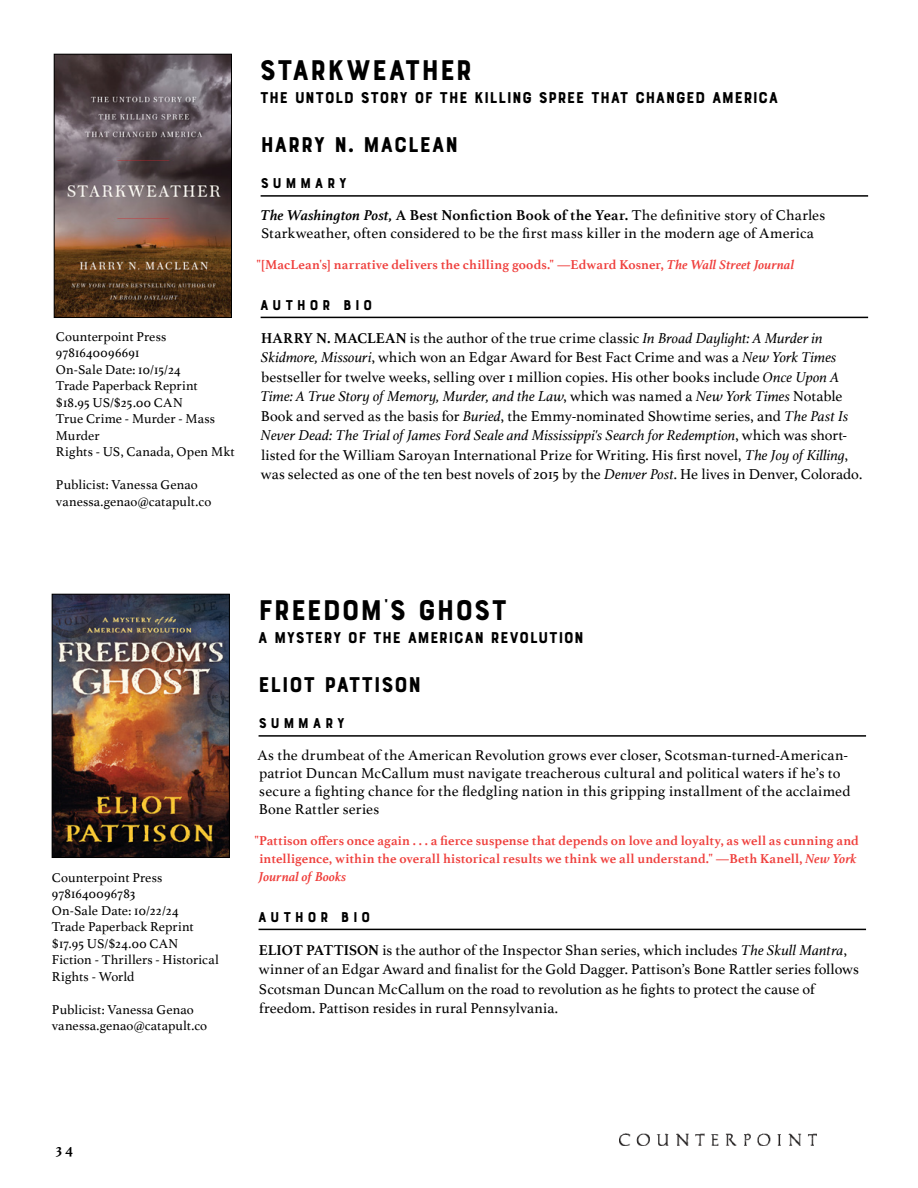
<style>
.page{position:relative;width:918px;height:1188px;background:#fff}
.page>*{position:absolute;margin:0;border:0;box-sizing:border-box;transform-origin:0 0}
.t1{font:30px "Bourton Base";letter-spacing:.005em;color:#000}
.t2{font:22.5px "Bourton Base";letter-spacing:.02em;color:#000}
.t3{font:16.5px "Bourton Base";letter-spacing:.015em;color:#000}
.t4{font:15px/19.5px "Athelas";letter-spacing:.005em;color:#000}
.t5{font:15px "Bourton Base";letter-spacing:.23em;color:#000}
.t6{font:700 15px "Athelas";color:#000}
.t7{font:13.5px/16.5px "Athelas";letter-spacing:.01em;color:#000}
.t8{font:700 13.5px/18px "Athelas";letter-spacing:.01em;color:#ef3e3b}
.s1{font-weight:700;font-style:italic}
.s2{font-weight:700}
.s3{font-style:italic}
</style>
<div class="page">
<img style="left:619px;top:1133px;width:197px;height:13px">
<hr style="left:261px;top:195px;width:607px;height:2px;background:#000">
<hr style="left:261px;top:317px;width:607px;height:1px;background:#000">
<img style="left:56px;top:56px;width:174px;height:260px">
<div style="left:54px;top:54px;width:178px;height:264px;border:1px solid #000"></div>
<hr style="left:259px;top:735px;width:607px;height:2px;background:#000">
<hr style="left:259px;top:929px;width:607px;height:1px;background:#000">
<img style="left:54px;top:596px;width:174px;height:260px">
<div style="left:52px;top:594px;width:178px;height:264px;border:1px solid #000"></div>
<p class="t7" style="left:56px;top:328px;width:180px">Counterpoint Press<br>9781640096691<br>On-Sale Date: 10/15/24<br>Trade Paperback Reprint $18.95 US/$25.00 CAN<br>True Crime - Murder - Mass<br>Murder<br>Rights - US, Canada, Open Mkt</p>
<p class="t7" style="left:56px;top:476px;width:157px">Publicist: Vanessa Genao vanessa.genao@catapult.co</p>
<h1 class="t1" style="left:260px;top:52px;width:214px">STARKWEATHER</h1>
<p class="t3" style="left:260px;top:87px;width:520px">THE UNTOLD STORY OF THE KILLING SPREE THAT CHANGED AMERICA</p>
<h2 class="t2" style="left:260px;top:131px;width:200px">HARRY N. MACLEAN</h2>
<p class="t5" style="left:261px;top:174px;width:88px">SUMMARY</p>
<p class="t4" style="left:260px;top:206px;width:567px;line-height:18px"><span class="s1">The Washington Post,</span> <span class="s2">A Best Nonfiction Book of the Year.</span> The definitive story of Charles<br>Starkweather, often considered to be the first mass killer in the modern age of America</p>
<p class="t8" style="left:256px;top:256px;width:539px">"[MacLean's] narrative delivers the chilling goods." —Edward Kosner, <span class="s3">The Wall Street Journal</span></p>
<p class="t5" style="left:260px;top:296px;width:114px">AUTHOR BIO</p>
<p class="t4" style="left:260px;top:328px;width:604px"><span class="s2">HARRY N. MACLEAN</span> is the author of the true crime classic <span class="s3">In Broad Daylight: A Murder in Skidmore, Missouri</span>, which won an Edgar Award for Best Fact Crime and was a <span class="s3">New York Times </span>bestseller for twelve weeks, selling over 1 million copies. His other books include <span class="s3">Once Upon A Time: A True Story of Memory, Murder, and the Law</span>, which was named a <span class="s3">New York Times</span> Notable Book and served as the basis for <span class="s3">Buried</span>, the Emmy-nominated Showtime series, and <span class="s3">The Past Is Never Dead: The Trial of James Ford Seale and Mississippi's Search for Redemption</span>, which was short&shy;listed for the William Saroyan International Prize for Writing. His first novel, <span class="s3">The Joy of Killing</span>, was selected as one of the ten best novels of 2015 by the <span class="s3">Denver Post</span>. He lives in Denver, Colorado.</p>
<p class="t7" style="left:52px;top:869px;width:168px">Counterpoint Press<br>9781640096783<br>On-Sale Date: 10/22/24<br>Trade Paperback Reprint $17.95 US/$24.00 CAN<br>Fiction - Thrillers - Historical<br>Rights - World</p>
<p class="t7" style="left:52px;top:1001px;width:157px">Publicist: Vanessa Genao vanessa.genao@catapult.co</p>
<h1 class="t1" style="left:258px;top:592px;width:251px">FREEDOM'S GHOST</h1>
<p class="t3" style="left:258px;top:627px;width:327px">A MYSTERY OF THE AMERICAN REVOLUTION</p>
<h2 class="t2" style="left:258px;top:671px;width:165px">ELIOT PATTISON</h2>
<p class="t5" style="left:259px;top:714px;width:88px">SUMMARY</p>
<p class="t4" style="left:257px;top:746px;width:595px;line-height:18px">As the drumbeat of the American Revolution grows ever closer, Scotsman-turned-American&shy;patriot Duncan McCallum must navigate treacherous cultural and political waters if he’s to secure a fighting chance for the fledgling nation in this gripping installment of the acclaimed Bone Rattler series</p>
<p class="t8" style="left:259px;top:832px;width:601px;text-indent:-5px">"Pattison offers once again . . . a fierce suspense that depends on love and loyalty, as well as cunning and intelligence, within the overall historical results we think we all understand." —Beth Kanell, <span class="s3">New York<br>Journal of Books</span></p>
<p class="t5" style="left:258px;top:908px;width:114px">AUTHOR BIO</p>
<p class="t4" style="left:259px;top:940px;width:602px"><span class="s2">ELIOT PATTISON</span> is the author of the Inspector Shan series, which includes <span class="s3">The Skull Mantra</span>, winner of an Edgar Award and finalist for the Gold Dagger. Pattison’s Bone Rattler series follows Scotsman Duncan McCallum on the road to revolution as he fights to protect the cause of freedom. Pattison resides in rural Pennsylvania.</p>
<p class="t6" style="left:56px;top:1137px;width:19px">34</p>
</div>
